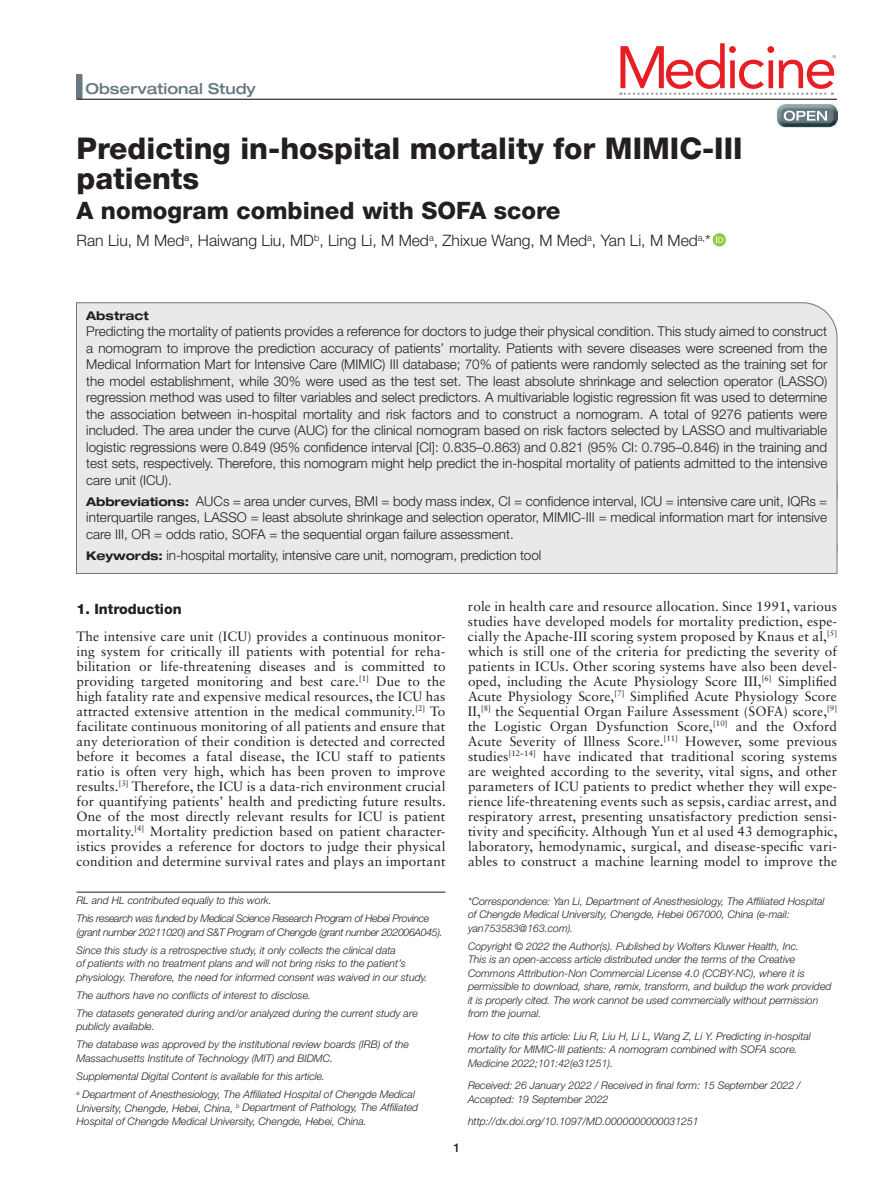
<style>
.page{position:relative;width:891px;height:1188px;background:#fff}
.page>*{position:absolute;margin:0;border:0;box-sizing:border-box;transform-origin:0 0}
.t1{font:59.4px "Avenir";letter-spacing:-.06em;color:#e71e24}
.t2{font:800 30px/30px "Helvetica Neue LT Std";color:#231f20}
.t3{font:800 24px "Helvetica Neue LT Std";color:#231f20}
.t4{font:300 15.75px "Helvetica Neue LT Std";color:#231f20}
.t5{font:500 expanded 15px "Helvetica Neue LT Std";color:#667981}
.t6{font:800 14.25px "Helvetica Neue LT Std";color:#231f20}
.t7{font:13.5px/15px "Sabon LT Std";letter-spacing:.01em;color:#231f20;text-align:justify}
.t8{font:300 13.5px/16.5px "Helvetica Neue LT Std";color:#231f20;text-align:justify}
.t9{font:700 expanded 12px "Helvetica Neue LT Std";color:#231f20}
.t10{font:500 12px "Helvetica Neue LT Std";color:#231f20}
.t11{font:italic 300 10.5px/13.5px "Helvetica Neue LT Std";color:#231f20}
.t12{font:italic 300 10.5px/18px "Helvetica Neue LT Std";letter-spacing:-.03em;color:#231f20}
.t13{font:500 10.35px "Akzidenz Grotesk BE";color:#909295}
.s1{font-weight:700;font-stretch:expanded;font-size:12px}
</style>
<div class="page">
<div style="left:76px;top:74px;width:6px;height:25px;background:#677981"></div>
<hr style="left:76px;top:99px;width:761px;height:1px;background:#231f20">
<img style="left:776px;top:104px;width:61px;height:24px">
<svg style="left:784px;top:111px;width:43px;height:10px"></svg>
<svg style="left:620px;top:93px;width:213px;height:2px"></svg>
<div style="left:76px;top:302px;width:762px;height:197px;background:#e9e9e9"></div>
<div style="left:76px;top:483px;width:761px;height:70px;background:#e9e9e9"></div>
<div style="left:76px;top:544px;width:761px;height:30px;background:#e9e9e9"></div>
<div style="left:76px;top:544px;width:761px;height:30px;border:1px solid #677981"></div>
<div style="left:713px;top:233px;width:13px;height:13px;background:#93c73e;border-radius:50%"></div>
<svg style="left:716px;top:236px;width:8px;height:7px"></svg>
<hr style="left:76px;top:892px;width:370px;height:1px;background:#231f20">
<p class="t5" style="left:86px;top:80px;width:172px">Observational Study</p>
<h1 class="t1" style="left:615px;top:33px;width:223px">Medicine</h1>
<p class="t13" style="left:832px;top:52px;width:6px">®</p>
<h2 class="t2" style="left:76px;top:134px;width:668px">Predicting in-hospital mortality for MIMIC-III patients</h2>
<h3 class="t3" style="left:76px;top:197px;width:486px">A nomogram combined with SOFA score</h3>
<p class="t4" style="left:76px;top:231px;width:636px">Ran Liu, M Med<sup>a</sup>, Haiwang Liu, MD<sup>b</sup>, Ling Li, M Med<sup>a</sup>, Zhixue Wang, M Med<sup>a</sup>, Yan Li, M Med<sup>a,</sup>*</p>
<p class="t9" style="left:86px;top:308px;width:64px">Abstract</p>
<p class="t8" style="left:86px;top:323px;width:743px">Predicting the mortality of patients provides a reference for doctors to judge their physical condition. This study aimed to construct a nomogram to improve the prediction accuracy of patients’ mortality. Patients with severe diseases were screened from the Medical Information Mart for Intensive Care (MIMIC) III database; 70% of patients were randomly selected as the training set for the model establishment, while 30% were used as the test set. The least absolute shrinkage and selection operator (LASSO) regression method was used to filter variables and select predictors. A multivariable logistic regression fit was used to determine the association between in-hospital mortality and risk factors and to construct a nomogram. A total of 9276 patients were included. The area under the curve (AUC) for the clinical nomogram based on risk factors selected by LASSO and multivariable logistic regressions were 0.849 (95% confidence interval [CI]: 0.835–0.863) and 0.821 (95% CI: 0.795–0.846) in the training and test sets, respectively. Therefore, this nomogram might help predict the in-hospital mortality of patients admitted to the intensive care unit (ICU).</p>
<p class="t8" style="left:86px;top:493px;width:743px"><span class="s1">Abbreviations:</span> AUCs = area under curves, BMI = body mass index, CI = confidence interval, ICU = intensive care unit, IQRs = interquartile ranges, LASSO = least absolute shrinkage and selection operator, MIMIC-III = medical information mart for intensive care III, OR = odds ratio, SOFA = the sequential organ failure assessment.</p>
<p class="t8" style="left:86px;top:547px;width:456px"><span class="s1">Keywords:</span> in-hospital mortality, intensive care unit, nomogram, prediction tool</p>
<p class="t6" style="left:76px;top:600px;width:107px">1. Introduction</p>
<p class="t7" style="left:76px;top:629px;width:371px">The intensive care unit (ICU) provides a continuous monitor&shy;ing system for critically ill patients with potential for reha&shy;bilitation or life-threatening diseases and is committed to providing targeted monitoring and best care.<sup>[1]</sup> Due to the high fatality rate and expensive medical resources, the ICU has attracted extensive attention in the medical community.<sup>[2]</sup> To facilitate continuous monitoring of all patients and ensure that any deterioration of their condition is detected and corrected before it becomes a fatal disease, the ICU staff to patients ratio is often very high, which has been proven to improve results.<sup>[3]</sup> Therefore, the ICU is a data-rich environment crucial for quantifying patients’ health and predicting future results.<br>One of the most directly relevant results for ICU is patient mortality.<sup>[4]</sup> Mortality prediction based on patient character&shy;istics provides a reference for doctors to judge their physical condition and determine survival rates and plays an important</p>
<p class="t7" style="left:468px;top:599px;width:371px">role in health care and resource allocation. Since 1991, various studies have developed models for mortality prediction, espe&shy;cially the Apache-III scoring system proposed by Knaus et al,<sup>[5] </sup>which is still one of the criteria for predicting the severity of patients in ICUs. Other scoring systems have also been devel&shy;oped, including the Acute Physiology Score III,<sup>[6]</sup> Simplified Acute Physiology Score,<sup>[7]</sup> Simplified Acute Physiology Score II,<sup>[8]</sup> the Sequential Organ Failure Assessment (SOFA) score,<sup>[9] </sup>the Logistic Organ Dysfunction Score,<sup>[10]</sup> and the Oxford Acute Severity of Illness Score.<sup>[11]</sup> However, some previous studies<sup>[12–14]</sup> have indicated that traditional scoring systems are weighted according to the severity, vital signs, and other parameters of ICU patients to predict whether they will expe&shy;rience life-threatening events such as sepsis, cardiac arrest, and respiratory arrest, presenting unsatisfactory prediction sensi&shy;tivity and specificity. Although Yun et al used 43 demographic, laboratory, hemodynamic, surgical, and disease-specific vari&shy;ables to construct a machine learning model to improve the</p>
<p class="t12" style="left:76px;top:892px;width:354px">RL and HL contributed equally to this work.<br>This research was funded by Medical Science Research Program of Hebei Province</p>
<p class="t11" style="left:76px;top:923px;width:368px;line-height:18px">(grant number 20211020) and S&amp;T Program of Chengde (grant number 202006A045).<br>Since this study is a retrospective study, it only collects the clinical data</p>
<p class="t11" style="left:76px;top:957px;width:353px">of patients with no treatment plans and will not bring risks to the patient’s physiology. Therefore, the need for informed consent was waived in our study.</p>
<p class="t11" style="left:76px;top:986px;width:343px;line-height:18px">The authors have no conflicts of interest to disclose.<br>The datasets generated during and/or analyzed during the current study are</p>
<p class="t11" style="left:76px;top:1018px;width:334px;line-height:18px">publicly available.<br>The database was approved by the institutional review boards (IRB) of the</p>
<p class="t11" style="left:76px;top:1049px;width:340px;line-height:18px">Massachusetts Institute of Technology (MIT) and BIDMC.<br>Supplemental Digital Content is available for this article.<br><sup>a</sup> Department of Anesthesiology, The Affiliated Hospital of Chengde Medical</p>
<p class="t11" style="left:76px;top:1101px;width:343px">University, Chengde, Hebei, China, <sup>b</sup> Department of Pathology, The Affiliated<br>Hospital of Chengde Medical University, Chengde, Hebei, China.</p>
<p class="t10" style="left:453px;top:1140px;width:8px">1</p>
<p class="t11" style="left:468px;top:894px;width:358px">*Correspondence: Yan Li, Department of Anesthesiology, The Affiliated Hospital of Chengde Medical University, Chengde, Hebei 067000, China (e-mail: yan753583@163.com).</p>
<p class="t11" style="left:468px;top:939px;width:365px">Copyright © 2022 the Author(s). Published by Wolters Kluwer Health, Inc.<br>This is an open-access article distributed under the terms of the Creative Commons Attribution-Non Commercial License 4.0 (CCBY-NC), where it is permissible to download, share, remix, transform, and buildup the work provided it is properly cited. The work cannot be used commercially without permission from the journal.</p>
<p class="t11" style="left:468px;top:1029px;width:344px">How to cite this article: Liu R, Liu H, Li L, Wang Z, Li Y. Predicting in-hospital mortality for MIMIC-III patients: A nomogram combined with SOFA score.<br>Medicine 2022;101:42(e31251).</p>
<p class="t11" style="left:468px;top:1078px;width:334px">Received: 26 January 2022 / Received in final form: 15 September 2022 /<br>Accepted: 19 September 2022</p>
<p class="t11" style="left:468px;top:1114px;width:232px">http://dx.doi.org/10.1097/MD.0000000000031251</p>
</div>
